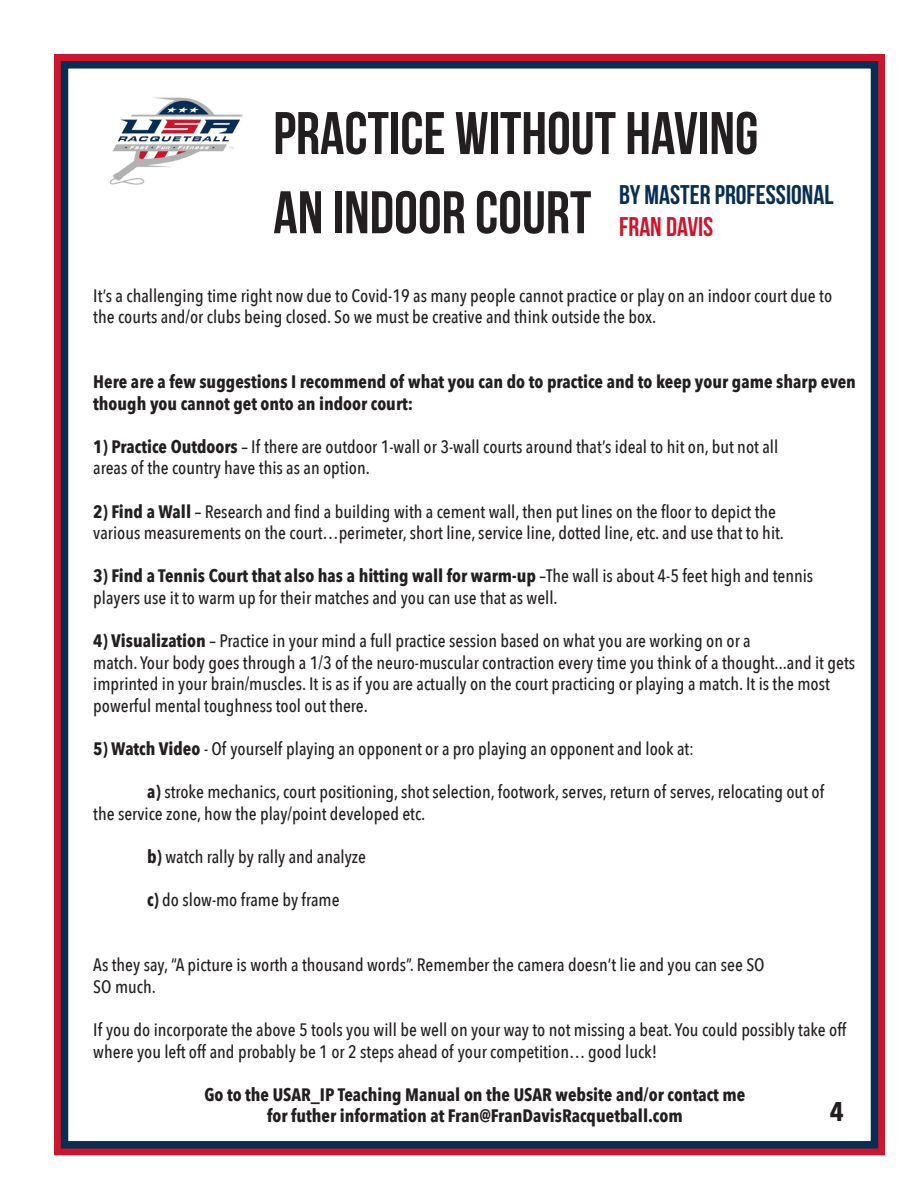
<style>
.page{position:relative;width:918px;height:1188px;background:#fff}
.page>*{position:absolute;margin:0;border:0;box-sizing:border-box;transform-origin:0 0}
.t1{font:60px "Bebas Neue";color:#231f20}
.t2{font:27px "Bebas Neue";color:#082e55}
.t3{font:27px "Bebas Neue";color:#cc162d}
.t4{font:700 27px "Avenir Next Condensed";color:#231f20}
.t5{font:500 18px/21.6px "Avenir Next Condensed";color:#231f20}
.t6{font:700 18px/21.6px "Avenir Next Condensed";color:#231f20}
.s1{font-weight:700}
.s2{font-weight:500}
</style>
<div class="page">
<div style="left:54px;top:54px;width:831px;height:1101px;border:8px solid #cc162d"></div>
<div style="left:61px;top:61px;width:817px;height:1088px;border:8px solid #082e55"></div>
<img style="left:110px;top:97px;width:133px;height:88px">
<p class="t1" style="left:273px;top:100px;width:487px">PRACTICE WITHOUT HAVING</p>
<p class="t1" style="left:273px;top:180px;width:320px">AN INDOOR COURT</p>
<p class="t2" style="left:619px;top:180px;width:216px">BY MASTER PROFESSIONAL</p>
<p class="t3" style="left:619px;top:212px;width:96px">FRAN DAVIS</p>
<p class="t5" style="left:93px;top:284px;width:740px">It’s a challenging time right now due to Covid-19 as many people cannot practice or play on an indoor court due to the courts and/or clubs being closed. So we must be creative and think outside the box.</p>
<p class="t6" style="left:93px;top:371px;width:764px">Here are a few suggestions I recommend of what you can do to practice and to keep your game sharp even though you cannot get onto an indoor court:</p>
<p class="t5" style="left:93px;top:436px;width:686px"><span class="s1">1) Practice Outdoors</span> – If there are outdoor 1-wall or 3-wall courts around that’s ideal to hit on, but not all</p>
<p class="t5" style="left:93px;top:457px;width:278px">areas of the country have this as an option.</p>
<p class="t5" style="left:93px;top:500px;width:684px"><span class="s1">2) Find a Wall</span> – Research and find a building with a cement wall, then put lines on the floor to depict the</p>
<p class="t5" style="left:93px;top:522px;width:692px">various measurements on the court…perimeter, short line, service line, dotted line, etc. and use that to hit.</p>
<p class="t6" style="left:93px;top:565px;width:722px">3) Find a Tennis Court that also has a hitting wall for warm-up <span class="s2">–The wall is about 4-5 feet high and tennis</span></p>
<p class="t5" style="left:93px;top:587px;width:466px">players use it to warm up for their matches and you can use that as well.</p>
<p class="t5" style="left:93px;top:630px;width:659px"><span class="s1">4) Visualization</span> – Practice in your mind a full practice session based on what you are working on or a</p>
<p class="t5" style="left:93px;top:652px;width:763px">match. Your body goes through a 1/3 of the neuro-muscular contraction every time you think of a thought...and it gets imprinted in your brain/muscles. It is as if you are actually on the court practicing or playing a match. It is the most powerful mental toughness tool out there.</p>
<p class="t5" style="left:93px;top:738px;width:602px"><span class="s1">5) Watch Video</span> - Of yourself playing an opponent or a pro playing an opponent and look at:</p>
<p class="t5" style="left:147px;top:781px;width:678px"><span class="s1">a)</span> stroke mechanics, court positioning, shot selection, footwork, serves, return of serves, relocating out of</p>
<p class="t5" style="left:93px;top:803px;width:334px">the service zone, how the play/point developed etc.</p>
<p class="t5" style="left:147px;top:846px;width:220px"><span class="s1">b)</span> watch rally by rally and analyze</p>
<p class="t5" style="left:147px;top:889px;width:194px"><span class="s1">c)</span> do slow-mo frame by frame</p>
<p class="t5" style="left:93px;top:954px;width:673px">As they say, “A picture is worth a thousand words”. Remember the camera doesn’t lie and you can see SO</p>
<p class="t5" style="left:93px;top:976px;width:64px">SO much.</p>
<p class="t5" style="left:93px;top:1019px;width:754px">If you do incorporate the above 5 tools you will be well on your way to not missing a beat. You could possibly take off where you left off and probably be 1 or 2 steps ahead of your competition… good luck!</p>
<p class="t6" style="left:204px;top:1083px;width:542px">Go to the USAR_IP Teaching Manual on the USAR website and/or contact me</p>
<p class="t6" style="left:267px;top:1105px;width:417px">for futher information at Fran@FranDavisRacquetball.com</p>
<p class="t4" style="left:830px;top:1095px;width:16px">4</p>
</div>
